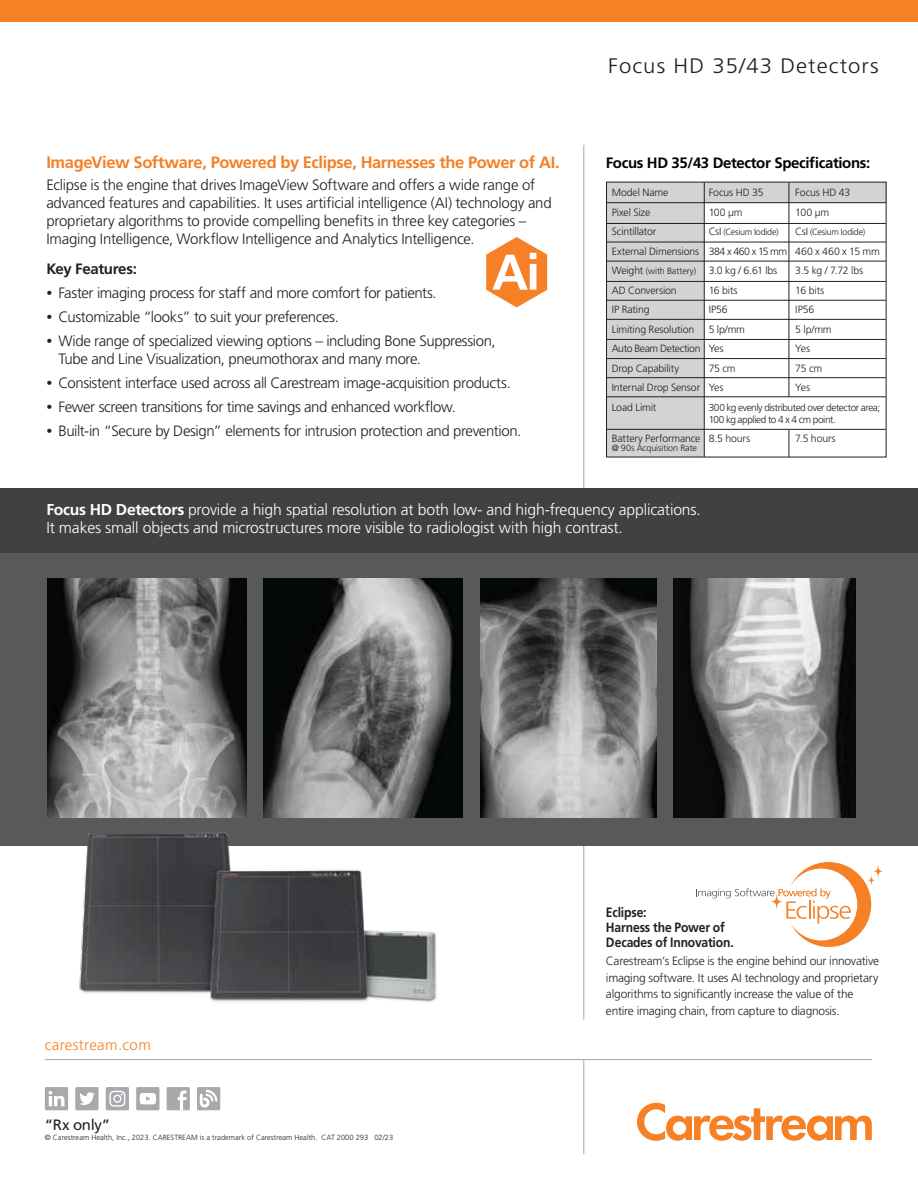
<style>
.page{position:relative;width:918px;height:1188px;background:#fff}
.page>*{position:absolute;margin:0;border:0;box-sizing:border-box;transform-origin:0 0}
.t1{font:300 21px "Frutiger LT Std";letter-spacing:.05em;color:#231f20;scale:1.05 1}
.t2{font:700 16.5px "Frutiger LT Std";letter-spacing:-.025em;color:#f58025}
.t3{font:300 15.75px/18px "Frutiger LT Std";letter-spacing:-.01em;color:#fff}
.t4{font:300 15px/18px "Frutiger LT Std";letter-spacing:-.025em;color:#231f20}
.t5{font:700 15px "Frutiger LT Std";letter-spacing:-.025em;color:#000}
.t6{font:300 15px "Frutiger LT Std";letter-spacing:.025em;color:#f58025}
.t7{font:700 15px "Frutiger LT Std";letter-spacing:-.025em;color:#231f20}
.t8{font:15px "Frutiger LT Std";letter-spacing:-.02em;color:#231f20}
.t9{font:700 13.5px/15px "Frutiger LT Std";letter-spacing:-.01em;color:#231f20;scale:.9 1}
.t10{font:300 12px/16.5px "Frutiger LT Std";letter-spacing:-.02em;color:#231f20}
.t11{font:300 10.5px/19.5px "Frutiger LT Std";letter-spacing:-.015em;color:#231f20}
.t12{font:300 10.05px/12px "Frutiger LT Std";letter-spacing:-.045em;color:#231f20}
.t13{font:300 9px "Frutiger LT Std";letter-spacing:-.01em;color:#231f20}
.t14{font:300 9px "Frutiger LT Std";letter-spacing:-.03em;color:#231f20}
.t15{font:300 7.5px "Frutiger LT Std";color:#231f20}
.s1{font-size:12px}
.s2{font-size:10.5px}
.s3{font-weight:700}
</style>
<div class="page">
<hr style="left:583px;top:145px;width:1px;height:875px;background:#a7a9ac">
<div style="left:0;top:551px;width:918px;height:295px;background:#58595b"></div>
<div style="left:0;top:488px;width:918px;height:65px;background:#414042"></div>
<img style="left:480px;top:579px;width:177px;height:238px">
<img style="left:674px;top:579px;width:181px;height:238px">
<img style="left:264px;top:579px;width:199px;height:226px">
<img style="left:47px;top:579px;width:200px;height:226px">
<svg style="left:486px;top:237px;width:61px;height:70px"></svg>
<div style="left:0;top:0;width:918px;height:22px;background:#f58025"></div>
<div style="left:704px;top:182px;width:182px;height:21px;background:#d1d3d4"></div>
<div style="left:606px;top:182px;width:98px;height:275px;background:#d1d3d4"></div>
<hr style="left:704px;top:182px;width:1px;height:275px;background:#231f20">
<hr style="left:789px;top:182px;width:1px;height:215px;background:#231f20">
<hr style="left:606px;top:202px;width:280px;height:1px;background:#231f20">
<hr style="left:606px;top:223px;width:280px;height:1px;background:#231f20">
<hr style="left:606px;top:242px;width:280px;height:1px;background:#231f20">
<hr style="left:606px;top:261px;width:280px;height:1px;background:#231f20">
<hr style="left:606px;top:281px;width:280px;height:1px;background:#231f20">
<hr style="left:606px;top:300px;width:280px;height:1px;background:#231f20">
<hr style="left:606px;top:319px;width:280px;height:1px;background:#231f20">
<hr style="left:606px;top:339px;width:280px;height:1px;background:#231f20">
<hr style="left:606px;top:358px;width:280px;height:1px;background:#231f20">
<hr style="left:606px;top:377px;width:280px;height:1px;background:#231f20">
<hr style="left:606px;top:397px;width:280px;height:1px;background:#231f20">
<hr style="left:606px;top:429px;width:280px;height:1px;background:#231f20">
<svg style="left:789px;top:429px;width:1px;height:28px"></svg>
<hr style="left:45px;top:1059px;width:827px;height:1px;background:#a7a9ac">
<svg style="left:637px;top:1103px;width:235px;height:38px"></svg>
<hr style="left:583px;top:1059px;width:1px;height:95px;background:#a7a9ac">
<svg style="left:45px;top:1087px;width:23px;height:23px"></svg>
<svg style="left:49px;top:1102px;width:15px;height:4px"></svg>
<div style="left:167px;top:1087px;width:23px;height:23px;background:#a7a9ac"></div>
<svg style="left:180px;top:1102px;width:4px;height:8px"></svg>
<div style="left:75px;top:1087px;width:24px;height:23px;background:#a7a9ac"></div>
<svg style="left:79px;top:1102px;width:12px;height:3px"></svg>
<div style="left:136px;top:1087px;width:23px;height:23px;background:#a7a9ac"></div>
<svg style="left:140px;top:1102px;width:16px;height:2px"></svg>
<div style="left:197px;top:1087px;width:23px;height:23px;background:#a7a9ac"></div>
<svg style="left:200px;top:1102px;width:10px;height:6px"></svg>
<div style="left:106px;top:1087px;width:23px;height:23px;background:#a7a9ac"></div>
<svg style="left:109px;top:1102px;width:16px;height:5px"></svg>
<svg style="left:696px;top:862px;width:175px;height:85px"></svg>
<svg style="left:769px;top:891px;width:16px;height:21px"></svg>
<svg style="left:866px;top:873px;width:10px;height:14px"></svg>
<svg style="left:871px;top:862px;width:14px;height:18px"></svg>
<img style="left:44px;top:805px;width:438px;height:297px">
<p class="t2" style="left:46px;top:155px;width:515px">ImageView Software, Powered by Eclipse, Harnesses the Power of AI.</p>
<p class="t4" style="left:46px;top:177px;width:507px">Eclipse is the engine that drives ImageView Software and offers a wide range of advanced features and capabilities. It uses artificial intelligence (AI) technology and proprietary algorithms to provide compelling benefits in three key categories – Imaging Intelligence, Workflow Intelligence and Analytics Intelligence.</p>
<p class="t7" style="left:46px;top:263px;width:92px">Key Features:</p>
<p class="t4" style="left:46px;top:285px;width:392px"><span class="s1">•</span> Faster imaging process for staff and more comfort for patients.</p>
<p class="t4" style="left:46px;top:309px;width:294px"><span class="s1">•</span> Customizable “looks” to suit your preferences.</p>
<p class="t4" style="left:58px;top:333px;width:439px;text-indent:-12px"><span class="s1">•</span> Wide range of specialized viewing options – including Bone Suppression,<br>Tube and Line Visualization, pneumothorax and many more.</p>
<p class="t4" style="left:46px;top:375px;width:466px"><span class="s1">•</span> Consistent interface used across all Carestream image-acquisition products.</p>
<p class="t4" style="left:46px;top:399px;width:411px"><span class="s1">•</span> Fewer screen transitions for time savings and enhanced workflow.</p>
<p class="t4" style="left:46px;top:423px;width:477px"><span class="s1">•</span> Built-in “Secure by Design” elements for intrusion protection and prevention.</p>
<h1 class="t1" style="left:608px;top:57px;width:259px">Focus HD 35/43 Detectors</h1>
<p class="t5" style="left:606px;top:156px;width:266px">Focus HD 35/43 Detector Specifications:</p>
<p class="t11" style="left:612px;top:184px;width:89px">Model Name<br>Pixel Size<br>Scintillator<br>External Dimensions</p>
<p class="t13" style="left:612px;top:267px;width:86px"><span class="s2">Weight</span> (with Battery)</p>
<p class="t11" style="left:612px;top:281px;width:90px">AD Conversion<br>IP Rating<br>Limiting Resolution<br>Auto Beam Detection<br>Drop Capability<br>Internal Drop Sensor<br>Load Limit</p>
<p class="t11" style="left:612px;top:430px;width:90px">Battery Performance</p>
<p class="t13" style="left:612px;top:444px;width:87px">@ 90s Acquisition Rate</p>
<p class="t11" style="left:795px;top:184px;width:56px">Focus HD 43<br>100 µm</p>
<p class="t14" style="left:795px;top:228px;width:71px"><span class="s2">CsI</span> (Cesium Iodide)</p>
<p class="t11" style="left:795px;top:242px;width:86px">460 x 460 x 15 mm<br>3.5 kg / 7.72 lbs<br>16 bits<br>IP56<br>5 lp/mm<br>Yes<br>75 cm<br>Yes</p>
<p class="t11" style="left:709px;top:184px;width:56px">Focus HD 35<br>100 µm</p>
<p class="t14" style="left:709px;top:228px;width:71px"><span class="s2">CsI</span> (Cesium Iodide)</p>
<p class="t11" style="left:709px;top:242px;width:80px">384 x 460 x 15 mm<br>3.0 kg / 6.61 lbs<br>16 bits<br>IP56<br>5 lp/mm<br>Yes<br>75 cm<br>Yes</p>
<p class="t12" style="left:709px;top:402px;width:173px">300 kg evenly distributed over detector area;<br>100 kg applied to 4 x 4 cm point.</p>
<p class="t11" style="left:709px;top:430px;width:43px">8.5 hours</p>
<p class="t11" style="left:795px;top:430px;width:42px">7.5 hours</p>
<p class="t3" style="left:46px;top:502px;width:656px"><span class="s3">Focus HD Detectors</span> provide a high spatial resolution at both low- and high-frequency applications.<br>It makes small objects and microstructures more visible to radiologist with high contrast.</p>
<p class="t6" style="left:45px;top:1038px;width:107px">carestream.com</p>
<p class="t8" style="left:45px;top:1118px;width:67px">“Rx only”</p>
<p class="t15" style="left:45px;top:1134px;width:350px">© Carestream Health, Inc., 2023. CARESTREAM is a trademark of Carestream Health. CAT 2000 293 02/23</p>
<p class="t9" style="left:606px;top:906px;width:144px">Eclipse:<br>Harness the Power of<br>Decades of Innovation.</p>
<p class="t10" style="left:606px;top:954px;width:275px">Carestream’s Eclipse is the engine behind our innovative imaging software. It uses AI technology and proprietary algorithms to significantly increase the value of the entire imaging chain, from capture to diagnosis.</p>
</div>
